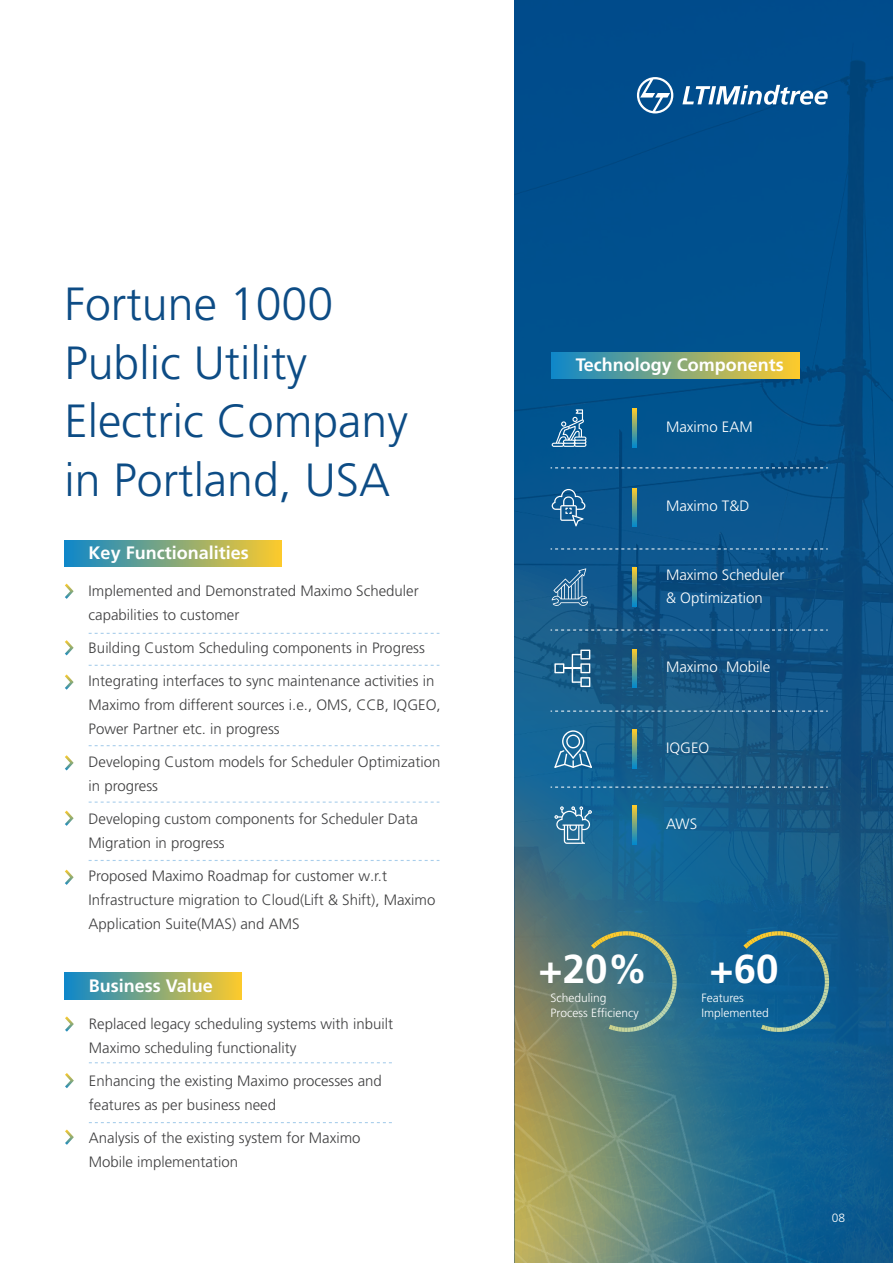
<style>
.page{position:relative;width:893px;height:1263px;background:#fff}
.page>*{position:absolute;margin:0;border:0;box-sizing:border-box;transform-origin:0 0}
.t1{font:300 46.5px/58.5px "Frutiger LT Pro";color:#0d4c85}
.t2{font:700 40.35px "Frutiger LT Pro";color:#fff}
.t3{font:700 18px "Frutiger LT Pro";color:#fff}
.t4{font:300 15px/24px "Frutiger LT Pro";color:#404041}
.t5{font:300 15px/22.5px "Frutiger LT Pro";color:#fff}
.t6{font:300 12px/15px "Frutiger LT Pro";color:#fff}
</style>
<div class="page">
<svg style="left:65px;top:584px;width:9px;height:15px"></svg>
<svg style="left:65px;top:640px;width:9px;height:15px"></svg>
<svg style="left:65px;top:674px;width:9px;height:16px"></svg>
<svg style="left:65px;top:755px;width:9px;height:15px"></svg>
<svg style="left:65px;top:810px;width:9px;height:16px"></svg>
<svg style="left:65px;top:870px;width:9px;height:15px"></svg>
<div style="left:65px;top:540px;width:217px;height:27px;background:linear-gradient(to right,#0f87c9,#fdca2b)"></div>
<svg style="left:89px;top:633px;width:350px;height:1px"></svg>
<svg style="left:89px;top:665px;width:350px;height:1px"></svg>
<svg style="left:89px;top:745px;width:350px;height:1px"></svg>
<svg style="left:89px;top:801px;width:350px;height:2px"></svg>
<svg style="left:89px;top:860px;width:350px;height:1px"></svg>
<div style="left:65px;top:973px;width:176px;height:26px;background:linear-gradient(to right,#0f87c9,#faca2d)"></div>
<svg style="left:65px;top:1016px;width:9px;height:16px"></svg>
<svg style="left:65px;top:1073px;width:9px;height:15px"></svg>
<svg style="left:65px;top:1129px;width:9px;height:16px"></svg>
<svg style="left:89px;top:1062px;width:303px;height:1px"></svg>
<svg style="left:89px;top:1122px;width:303px;height:1px"></svg>
<div style="left:514px;top:0;width:379px;height:1263px;background:#004b86"></div>
<img style="left:514px;top:111px;width:379px;height:1152px">
<svg style="left:637px;top:77px;width:36px;height:36px"></svg>
<svg style="left:682px;top:85px;width:146px;height:20px"></svg>
<svg style="left:551px;top:467px;width:277px;height:1px"></svg>
<svg style="left:551px;top:549px;width:277px;height:1px"></svg>
<svg style="left:633px;top:409px;width:3px;height:38px"></svg>
<svg style="left:633px;top:488px;width:3px;height:39px"></svg>
<svg style="left:633px;top:568px;width:3px;height:38px"></svg>
<svg style="left:633px;top:649px;width:3px;height:39px"></svg>
<svg style="left:551px;top:711px;width:277px;height:1px"></svg>
<svg style="left:551px;top:630px;width:277px;height:1px"></svg>
<svg style="left:633px;top:730px;width:3px;height:38px"></svg>
<svg style="left:743px;top:931px;width:86px;height:101px"></svg>
<svg style="left:591px;top:931px;width:86px;height:101px;background:#487b84"></svg>
<svg style="left:552px;top:409px;width:34px;height:38px"></svg>
<svg style="left:551px;top:787px;width:277px;height:1px"></svg>
<svg style="left:633px;top:806px;width:3px;height:38px"></svg>
<svg style="left:554px;top:730px;width:38px;height:38px"></svg>
<svg style="left:554px;top:806px;width:38px;height:38px"></svg>
<svg style="left:552px;top:568px;width:36px;height:39px"></svg>
<svg style="left:552px;top:489px;width:33px;height:37px"></svg>
<svg style="left:554px;top:650px;width:36px;height:37px"></svg>
<div style="left:552px;top:352px;width:247px;height:27px;background:linear-gradient(to right,#0f87c9,#fcca2c)"></div>
<h1 class="t1" style="left:64px;top:275px;width:345px">Fortune 1000<br>Public Utility<br>Electric Company in Portland, USA</h1>
<p class="t3" style="left:89px;top:542px;width:162px">Key Functionalities</p>
<p class="t4" style="left:89px;top:579px;width:332px">Implemented and Demonstrated Maximo Scheduler capabilities to customer</p>
<p class="t4" style="left:89px;top:636px;width:338px">Building Custom Scheduling components in Progress</p>
<p class="t4" style="left:89px;top:669px;width:354px">Integrating interfaces to sync maintenance activities in<br>Maximo from different sources i.e., OMS, CCB, IQGEO,<br>Power Partner etc. in progress</p>
<p class="t4" style="left:89px;top:750px;width:353px">Developing Custom models for Scheduler Optimization in progress</p>
<p class="t4" style="left:89px;top:807px;width:331px">Developing custom components for Scheduler Data<br>Migration in progress</p>
<p class="t4" style="left:89px;top:864px;width:348px">Proposed Maximo Roadmap for customer w.r.t<br>Infrastructure migration to Cloud(Lift &amp; Shift), Maximo<br>Application Suite(MAS) and AMS</p>
<p class="t3" style="left:89px;top:975px;width:126px">Business Value</p>
<p class="t4" style="left:89px;top:1012px;width:306px">Replaced legacy scheduling systems with inbuilt<br>Maximo scheduling functionality</p>
<p class="t4" style="left:89px;top:1069px;width:295px">Enhancing the existing Maximo processes and features as per business need</p>
<p class="t4" style="left:89px;top:1126px;width:273px">Analysis of the existing system for Maximo<br>Mobile implementation</p>
<p class="t3" style="left:576px;top:354px;width:210px">Technology Components</p>
<p class="t5" style="left:666px;top:415px;width:88px">Maximo EAM</p>
<p class="t5" style="left:666px;top:495px;width:85px">Maximo T&amp;D</p>
<p class="t5" style="left:666px;top:564px;width:120px">Maximo Scheduler &amp; Optimization</p>
<p class="t5" style="left:666px;top:655px;width:106px">Maximo Mobile</p>
<p class="t5" style="left:666px;top:736px;width:45px">IQGEO</p>
<p class="t5" style="left:666px;top:812px;width:33px">AWS</p>
<h2 class="t2" style="left:538px;top:945px;width:111px">+20%</h2>
<p class="t6" style="left:551px;top:990px;width:90px">Scheduling<br>Process Efficiency</p>
<h2 class="t2" style="left:709px;top:945px;width:71px">+60</h2>
<p class="t6" style="left:701px;top:990px;width:69px">Features<br>Implemented</p>
<p class="t6" style="left:832px;top:1210px;width:15px">08</p>
</div>
